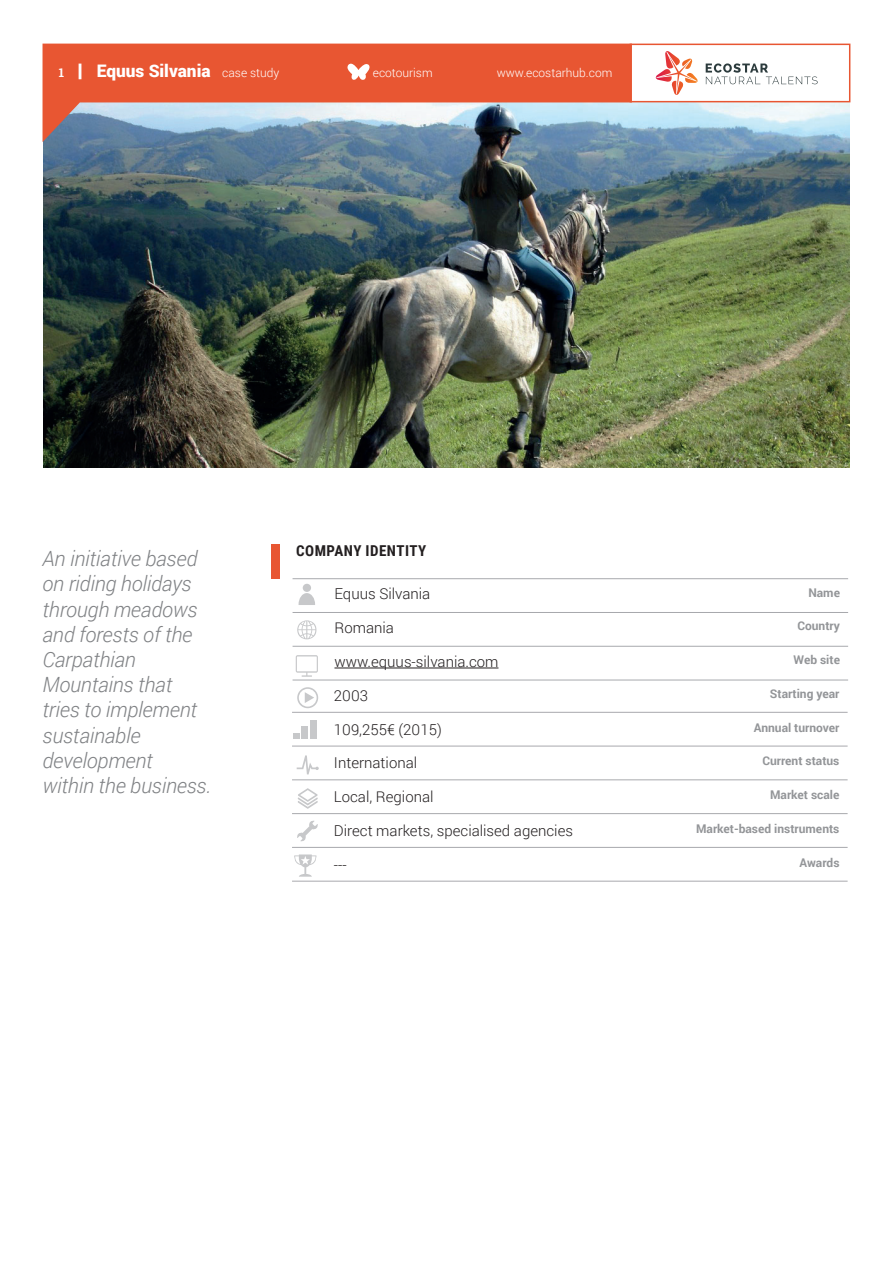
<style>
.page{position:relative;width:893px;height:1263px;background:#fff}
.page>*{position:absolute;margin:0;border:0;box-sizing:border-box;transform-origin:0 0}
.t1{font:italic 300 21px/25.2px "Roboto";letter-spacing:-.01em;color:#808285}
.t2{font:900 17.25px "Roboto";color:#fff}
.t3{font:300 15px "Roboto";color:#231f20}
.t4{font:700 15px "Roboto Condensed";letter-spacing:.035em;color:#231f20}
.t5{font:700 12px "Roboto";color:#939598}
.t6{font:300 12px "Roboto";color:#fff}
.s1{font-family:"Roboto Slab";font-weight:700;font-size:12px}
.s2{font-family:"Raleway"}
.s3{font-weight:300;font-size:12px}
</style>
<div class="page">
<img style="left:43px;top:102px;width:807px;height:366px">
<div style="left:271px;top:544px;width:9px;height:34px;background:#e85632"></div>
<hr style="left:292px;top:712px;width:556px;height:1px;background:#a8a9ad">
<hr style="left:293px;top:612px;width:555px;height:1px;background:#a8a9ad">
<hr style="left:292px;top:746px;width:556px;height:1px;background:#a8a9ad">
<hr style="left:293px;top:646px;width:555px;height:1px;background:#a8a9ad">
<hr style="left:292px;top:779px;width:556px;height:1px;background:#a8a9ad">
<hr style="left:293px;top:680px;width:555px;height:1px;background:#a8a9ad">
<hr style="left:292px;top:813px;width:556px;height:1px;background:#a8a9ad">
<hr style="left:292px;top:847px;width:556px;height:1px;background:#a8a9ad">
<hr style="left:292px;top:881px;width:556px;height:1px;background:#a8a9ad">
<hr style="left:293px;top:578px;width:555px;height:1px;background:#a8a9ad">
<hr style="left:334px;top:668px;width:164px;height:1px;background:#231f20">
<svg style="left:299px;top:584px;width:16px;height:21px"></svg>
<svg style="left:297px;top:620px;width:19px;height:19px"></svg>
<div style="left:310px;top:720px;width:6px;height:18px;background:#c7c8ca"></div>
<div style="left:302px;top:726px;width:6px;height:12px;background:#c7c8ca"></div>
<svg style="left:293px;top:733px;width:6px;height:5px"></svg>
<svg style="left:294px;top:854px;width:23px;height:23px"></svg>
<svg style="left:296px;top:655px;width:22px;height:22px"></svg>
<svg style="left:43px;top:44px;width:589px;height:98px;background:#c87b6e"></svg>
<div style="left:630px;top:44px;width:220px;height:58px;border:2px solid #e85632"></div>
<svg style="left:706px;top:63px;width:112px;height:21px"></svg>
<svg style="left:656px;top:51px;width:42px;height:44px"></svg>
<svg style="left:297px;top:687px;width:21px;height:21px"></svg>
<svg style="left:297px;top:755px;width:22px;height:19px"></svg>
<svg style="left:298px;top:788px;width:20px;height:21px"></svg>
<svg style="left:297px;top:820px;width:21px;height:21px"></svg>
<svg style="left:347px;top:63px;width:23px;height:18px"></svg>
<p class="t2" style="left:59px;top:59px;width:222px"><span class="s1">1</span> <span class="s2">|</span> Equus Silvania <span class="s3">case study</span></p>
<p class="t6" style="left:373px;top:65px;width:61px">ecotourism</p>
<p class="t6" style="left:497px;top:65px;width:117px">www.ecostarhub.com</p>
<p class="t1" style="left:43px;top:545px;width:170px">An initiative based on riding holidays through meadows and forests of the<br>Carpathian<br>Mountains that tries to implement sustainable development<br>within the business.</p>
<p class="t4" style="left:296px;top:540px;width:132px">COMPANY IDENTITY</p>
<p class="t3" style="left:334px;top:584px;width:97px">Equus Silvania</p>
<p class="t3" style="left:334px;top:617px;width:61px">Romania</p>
<p class="t3" style="left:334px;top:651px;width:166px">www.equus-silvania.com</p>
<p class="t3" style="left:334px;top:685px;width:36px">2003</p>
<p class="t3" style="left:334px;top:719px;width:109px">109,255€ (2015)</p>
<p class="t3" style="left:334px;top:753px;width:85px">International</p>
<p class="t3" style="left:334px;top:786px;width:101px">Local, Regional</p>
<p class="t3" style="left:334px;top:820px;width:241px">Direct markets, specialised agencies</p>
<p class="t3" style="left:334px;top:854px;width:14px">---</p>
<p class="t5" style="left:808px;top:584px;width:33px">Name</p>
<p class="t5" style="left:797px;top:618px;width:44px">Country</p>
<p class="t5" style="left:794px;top:651px;width:48px">Web site</p>
<p class="t5" style="left:770px;top:685px;width:71px">Starting year</p>
<p class="t5" style="left:754px;top:719px;width:87px">Annual turnover</p>
<p class="t5" style="left:762px;top:752px;width:79px">Current status</p>
<p class="t5" style="left:770px;top:786px;width:71px">Market scale</p>
<p class="t5" style="left:696px;top:820px;width:145px">Market-based instruments</p>
<p class="t5" style="left:800px;top:854px;width:41px">Awards</p>
</div>
